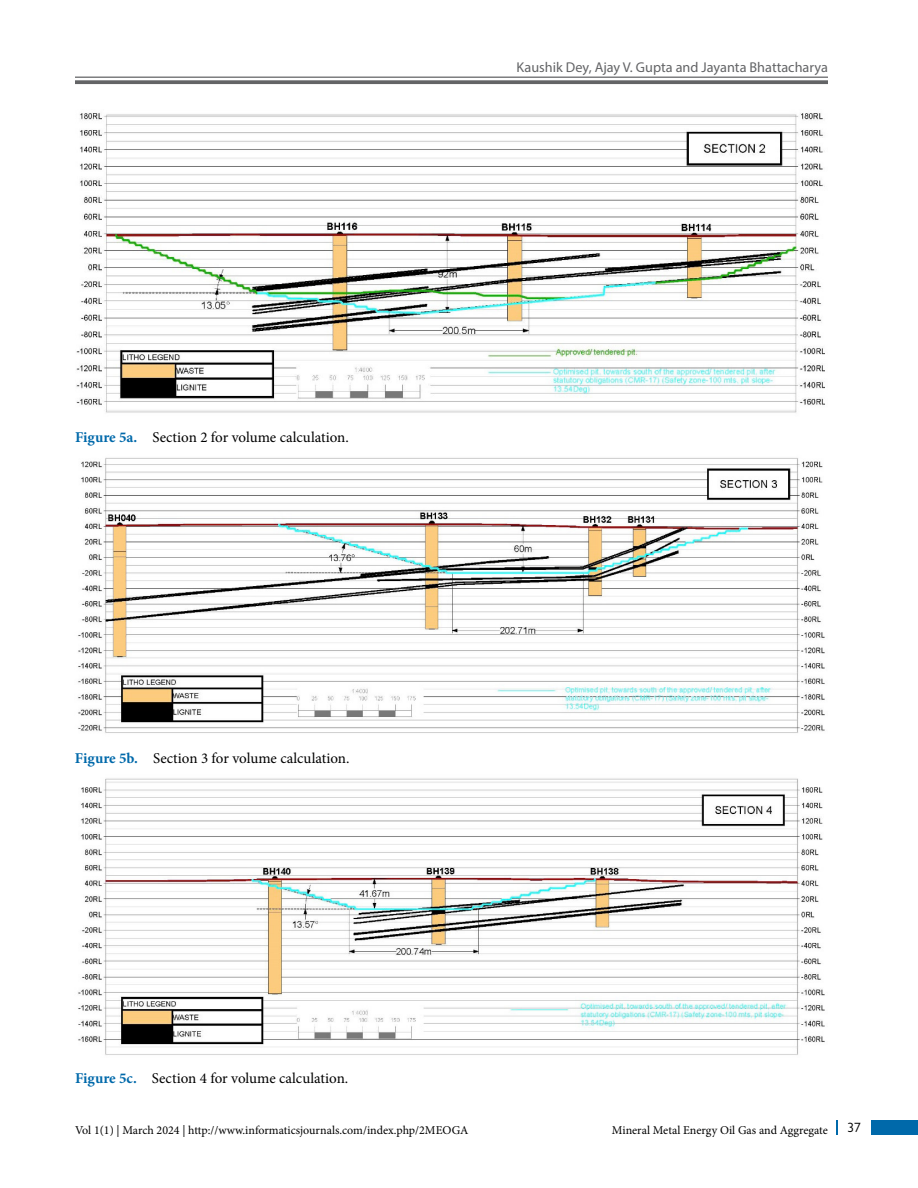
<style>
.page{position:relative;width:918px;height:1188px;background:#fff}
.page>*{position:absolute;margin:0;border:0;box-sizing:border-box;transform-origin:0 0}
.t1{font:15px "Minion Pro";color:#000}
.t2{font:14.25px "Myriad Pro";color:#636466}
.t3{font:13.5px "Gill Sans";color:#000}
.t4{font:12px "Minion Pro";color:#000}
.t5{font:12px "Minion Pro";color:#000101}
.s1{font-weight:700;color:#0069aa}
</style>
<div class="page">
<hr style="left:75px;top:77px;width:753px;height:1px;background:#636466">
<svg style="left:75px;top:80px;width:753px;height:4px;fill:#636466"></svg>
<div style="left:872px;top:1120px;width:46px;height:15px;background:#0069aa"></div>
<svg style="left:836px;top:1120px;width:1px;height:15px"></svg>
<img style="left:78px;top:457px;width:747px;height:276px">
<img style="left:78px;top:778px;width:747px;height:277px">
<img style="left:76px;top:113px;width:749px;height:300px">
<p class="t1" style="left:75px;top:428px;width:275px"><span class="s1">Figure 5a.</span> Section 2 for volume calculation.</p>
<p class="t1" style="left:75px;top:748px;width:276px"><span class="s1">Figure 5b.</span> Section 3 for volume calculation.</p>
<p class="t1" style="left:75px;top:1069px;width:275px"><span class="s1">Figure 5c.</span> Section 4 for volume calculation.</p>
<p class="t2" style="left:517px;top:59px;width:313px">Kaushik Dey, Ajay V. Gupta and Jayanta Bhattacharya</p>
<p class="t4" style="left:75px;top:1122px;width:395px">Vol 1(1) | March 2024 | http://www.informaticsjournals.com/index.php/2MEOGA</p>
<p class="t5" style="left:612px;top:1122px;width:218px">Mineral Metal Energy Oil Gas and Aggregate</p>
<p class="t3" style="left:848px;top:1119px;width:15px">37</p>
</div>
